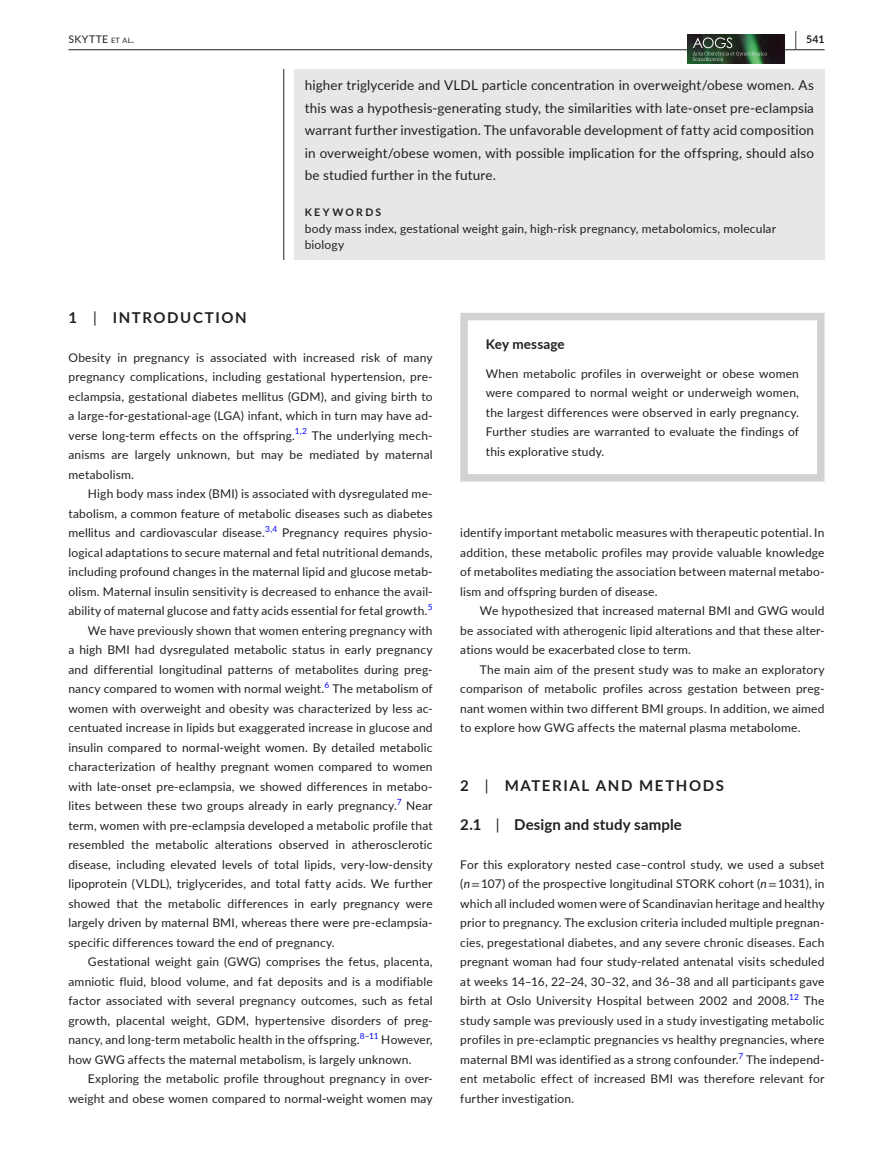
<style>
.page{position:relative;width:893px;height:1174px;background:#fff}
.page>*{position:absolute;margin:0;border:0;box-sizing:border-box;transform-origin:0 0}
.t1{font:700 15px "Lato";letter-spacing:.1em;color:#231f20}
.t2{font:700 15px "Lato";letter-spacing:.01em;color:#231f20}
.t3{font:13.5px/22.5px "Lato";letter-spacing:.01em;color:#231f20;text-align:justify}
.t4{font:700 13.5px "Lato";letter-spacing:.01em;color:#231f20}
.t5{font:12px/19.5px "Lato";letter-spacing:.015em;color:#231f20;text-align:justify}
.t6{font:700 10.5px "Lato";letter-spacing:.22em;color:#231f20}
.t7{font:10.5px "Lato";letter-spacing:.055em;color:#231f20}
.t8{font:8.4px "Lato";color:#00f}
.s1{font-size:7.35px}
.s2{font-size:19.5px}
.s3{font-weight:400}
.s4{font-style:italic}
.s5{font-family:"STIX"}
</style>
<div class="page">
<hr style="left:68px;top:49px;width:756px;height:1px;background:#231f20">
<img style="left:688px;top:34px;width:97px;height:30px">
<svg style="left:693px;top:37px;width:74px;height:24px;background:#3f5843"></svg>
<div style="left:294px;top:69px;width:530px;height:191px;background:#e6e7e9"></div>
<hr style="left:283px;top:69px;width:1px;height:191px;background:#231f20">
<div style="left:460px;top:313px;width:364px;height:168px;border:8px solid #d1d2d4"></div>
<p class="t7" style="left:68px;top:31px;width:67px">SKYTTE <span class="s1">et al</span>.</p>
<p class="t6" style="left:795px;top:31px;width:31px"><span class="s2">|</span> 541</p>
<p class="t3" style="left:305px;top:74px;width:511px">higher triglyceride and VLDL particle concentration in overweight/obese women. As this was a hypothesis-generating study, the similarities with late-onset pre-eclampsia warrant further investigation. The unfavorable development of fatty acid composition in overweight/obese women, with possible implication for the offspring, should also be studied further in the future.</p>
<p class="t6" style="left:305px;top:205px;width:78px">KEYWORDS</p>
<p class="t5" style="left:305px;top:220px;width:473px;line-height:16.5px">body mass index, gestational weight gain, high-risk pregnancy, metabolomics, molecular biology</p>
<p class="t1" style="left:68px;top:306px;width:180px">1 <span class="s3">|</span> INTRODUCTION</p>
<p class="t5" style="left:68px;top:347px;width:366px">Obesity in pregnancy is associated with increased risk of many pregnancy complications, including gestational hypertension, pre&shy;eclampsia, gestational diabetes mellitus (GDM), and giving birth to a large-for-gestational-age (LGA) infant, which in turn may have ad&shy;verse long-term effects on the offspring.<sup>1,2</sup> The underlying mech&shy;anisms are largely unknown, but may be mediated by maternal metabolism.</p>
<p class="t5" style="left:68px;top:483px;width:366px;text-indent:20px">High body mass index (BMI) is associated with dysregulated me&shy;tabolism, a common feature of metabolic diseases such as diabetes mellitus and cardiovascular disease.</p>
<p class="t8" style="left:265px;top:523px;width:14px">3,4</p>
<p class="t5" style="left:68px;top:522px;width:366px;text-indent:214px">Pregnancy requires physio&shy;logical adaptations to secure maternal and fetal nutritional demands, including profound changes in the maternal lipid and glucose metab&shy;olism. Maternal insulin sensitivity is decreased to enhance the avail&shy;ability of maternal glucose and fatty acids essential for fetal growth.</p>
<p class="t8" style="left:428px;top:601px;width:6px">5</p>
<p class="t5" style="left:68px;top:620px;width:366px;text-indent:20px">We have previously shown that women entering pregnancy with a high BMI had dysregulated metabolic status in early pregnancy and differential longitudinal patterns of metabolites during preg&shy;nancy compared to women with normal weight.</p>
<p class="t8" style="left:325px;top:679px;width:6px">6</p>
<p class="t5" style="left:68px;top:678px;width:366px;text-indent:264px">The metabolism of women with overweight and obesity was characterized by less ac&shy;centuated increase in lipids but exaggerated increase in glucose and insulin compared to normal-weight women. By detailed metabolic characterization of healthy pregnant women compared to women with late-onset pre-eclampsia, we showed differences in metabo&shy;lites between these two groups already in early pregnancy.</p>
<p class="t8" style="left:397px;top:796px;width:6px">7</p>
<p class="t5" style="left:68px;top:795px;width:366px;text-indent:338px">Near term, women with pre-eclampsia developed a metabolic profile that resembled the metabolic alterations observed in atherosclerotic disease, including elevated levels of total lipids, very-low-density lipoprotein (VLDL), triglycerides, and total fatty acids. We further showed that the metabolic differences in early pregnancy were largely driven by maternal BMI, whereas there were pre-eclampsia&shy;specific differences toward the end of pregnancy.</p>
<p class="t5" style="left:68px;top:951px;width:366px;text-indent:20px">Gestational weight gain (GWG) comprises the fetus, placenta, amniotic fluid, blood volume, and fat deposits and is a modifiable factor associated with several pregnancy outcomes, such as fetal growth, placental weight, GDM, hypertensive disorders of preg&shy;nancy, and long-term metabolic health in the offspring.<sup>8–11</sup> However, how GWG affects the maternal metabolism, is largely unknown.</p>
<p class="t5" style="left:68px;top:1068px;width:366px;text-align:right">Exploring the metabolic profile throughout pregnancy in over&shy;weight and obese women compared to normal-weight women may</p>
<p class="t4" style="left:486px;top:334px;width:81px">Key message</p>
<p class="t5" style="left:486px;top:363px;width:315px">When metabolic profiles in overweight or obese women were compared to normal weight or underweigh women, the largest differences were observed in early pregnancy.<br>Further studies are warranted to evaluate the findings of this explorative study.</p>
<p class="t5" style="left:460px;top:522px;width:366px">identify important metabolic measures with therapeutic potential. In addition, these metabolic profiles may provide valuable knowledge of metabolites mediating the association between maternal metabo&shy;lism and offspring burden of disease.</p>
<p class="t5" style="left:460px;top:600px;width:366px;text-indent:20px">We hypothesized that increased maternal BMI and GWG would be associated with atherogenic lipid alterations and that these alter&shy;ations would be exacerbated close to term.</p>
<p class="t5" style="left:460px;top:659px;width:366px;text-indent:20px">The main aim of the present study was to make an exploratory comparison of metabolic profiles across gestation between preg&shy;nant women within two different BMI groups. In addition, we aimed to explore how GWG affects the maternal plasma metabolome.</p>
<p class="t1" style="left:460px;top:774px;width:265px">2 <span class="s3">|</span> MATERIAL AND METHODS</p>
<p class="t2" style="left:460px;top:813px;width:223px">2.1 <span class="s3">|</span> Design and study sample</p>
<p class="t5" style="left:460px;top:854px;width:366px">For this exploratory nested case–control study, we used a subset (<span class="s4">n</span><span class="s5">=</span> 107) of the prospective longitudinal STORK cohort (<span class="s4">n</span><span class="s5">=</span> 1031), in which all included women were of Scandinavian heritage and healthy prior to pregnancy. The exclusion criteria included multiple pregnan&shy;cies, pregestational diabetes, and any severe chronic diseases. Each pregnant woman had four study-related antenatal visits scheduled at weeks 14–16, 22–24, 30–32, and 36–38 and all participants gave birth at Oslo University Hospital between 2002 and 2008.<sup>12</sup> The study sample was previously used in a study investigating metabolic profiles in pre-eclamptic pregnancies vs healthy pregnancies, where maternal BMI was identified as a strong confounder.<sup>7</sup> The independ&shy;ent metabolic effect of increased BMI was therefore relevant for further investigation.</p>
</div>
